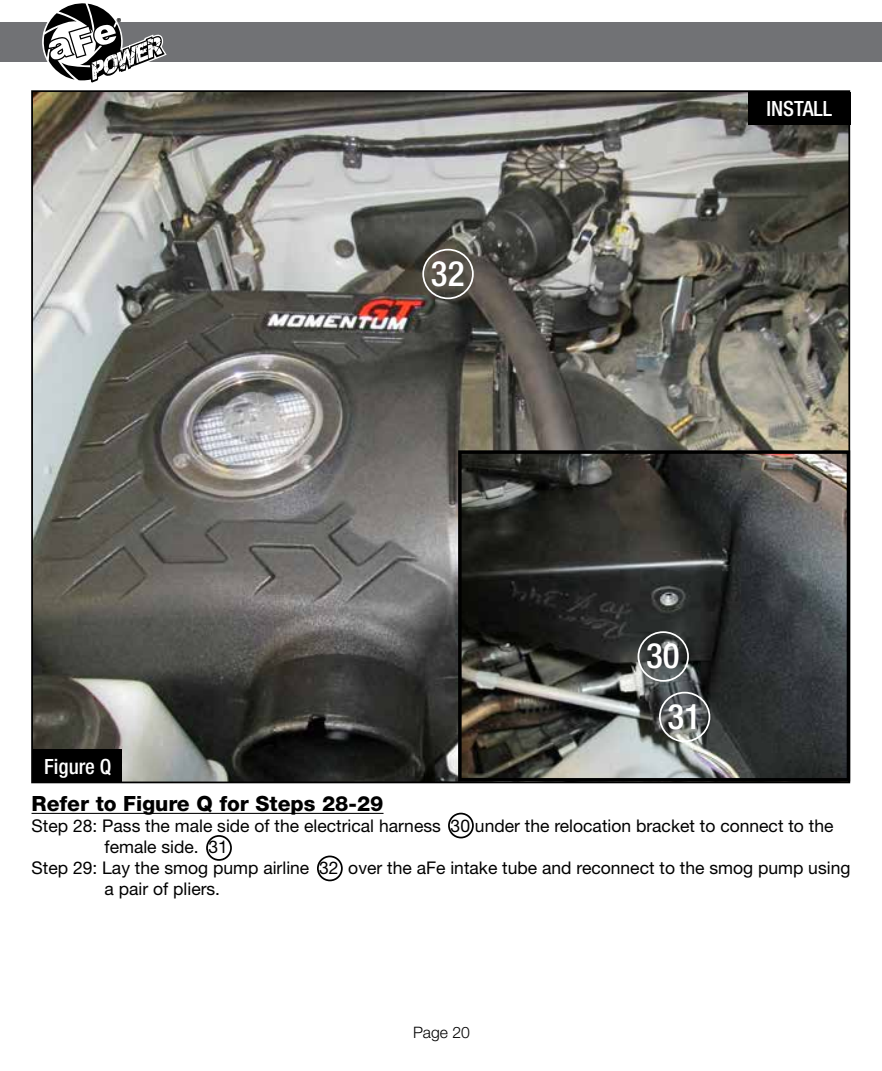
<style>
.page{position:relative;width:882px;height:1071px;background:#fff}
.page>*{position:absolute;margin:0;border:0;box-sizing:border-box;transform-origin:0 0}
.t1{font:500 condensed 35px/60.6px "Helvetica Neue";color:#fff}
.t2{font:800 21px "Helvetica Neue";color:#000}
.t3{font:500 condensed 21px "Helvetica Neue";color:#fff}
.t4{font:17.5px "Helvetica Neue";color:#000}
.t5{font:300 15.75px "Helvetica Neue";color:#000}
.t6{font:8.75px "Myriad";color:#000}
</style>
<div class="page">
<div style="left:0;top:23px;width:882px;height:39px;background:#717275"></div>
<svg style="left:43px;top:3px;width:124px;height:80px"></svg>
<img style="left:34px;top:93px;width:813px;height:687px">
<div style="left:32px;top:749px;width:90px;height:33px;background:#000"></div>
<div style="left:748px;top:92px;width:103px;height:32px;background:#000"></div>
<hr style="left:32px;top:813px;width:352px;height:1px;background:#000">
<div style="left:448px;top:813px;width:26px;height:25px;border:2px solid #000;border-radius:50%"></div>
<div style="left:206px;top:835px;width:26px;height:26px;border:2px solid #000;border-radius:50%"></div>
<div style="left:317px;top:856px;width:26px;height:25px;border:2px solid #000;border-radius:50%"></div>
<img style="left:463px;top:455px;width:382px;height:322px">
<div style="left:458px;top:450px;width:392px;height:332px;border:4px solid #000"></div>
<div style="left:638px;top:631px;width:51px;height:51px;border:2px solid #fff;border-radius:50%"></div>
<div style="left:659px;top:692px;width:51px;height:50px;border:2px solid #fff;border-radius:50%"></div>
<div style="left:422px;top:249px;width:52px;height:50px;border:2px solid #fff;border-radius:50%"></div>
<p class="t6" style="left:117px;top:17px;width:6px">®</p>
<p class="t3" style="left:44px;top:754px;width:69px">Figure Q</p>
<h1 class="t1" style="left:431px;top:243px;width:35px">32</h1>
<p class="t3" style="left:767px;top:96px;width:67px">INSTALL</p>
<h1 class="t1" style="left:668px;top:625px;width:35px;text-indent:-21px">30<br>31</h1>
<p class="t2" style="left:32px;top:791px;width:353px">Refer to Figure Q for Steps 28-29</p>
<p class="t4" style="left:32px;top:816px;width:803px">Step 28: Pass the male side of the electrical harness 30 under the relocation bracket to connect to the</p>
<p class="t4" style="left:105px;top:837px;width:125px">female side. 31</p>
<p class="t4" style="left:32px;top:858px;width:820px">Step 29: Lay the smog pump airline 32 over the aFe intake tube and reconnect to the smog pump using</p>
<p class="t4" style="left:105px;top:879px;width:117px">a pair of pliers.</p>
<p class="t5" style="left:413px;top:1023px;width:58px">Page 20</p>
</div>
